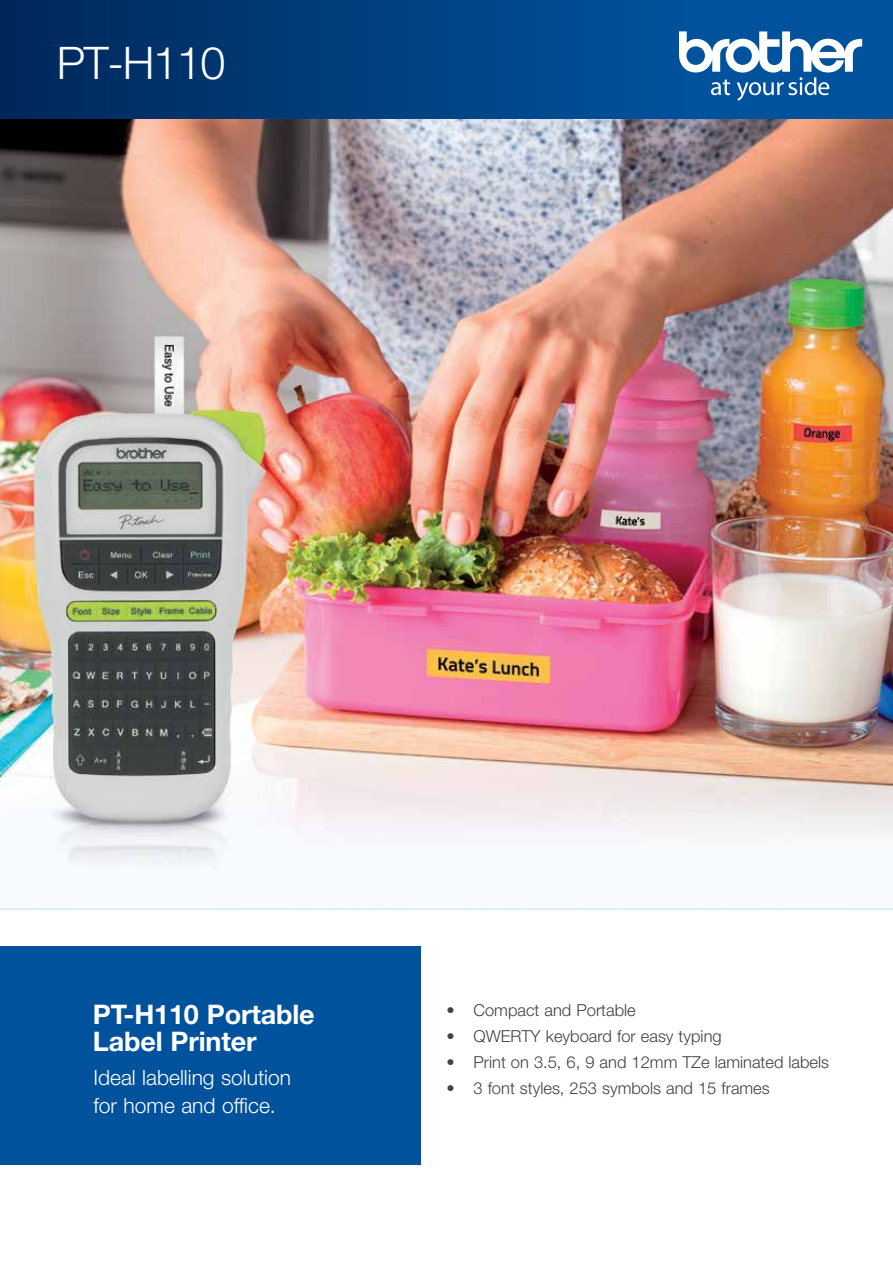
<style>
.page{position:relative;width:893px;height:1263px;background:#fff}
.page>*{position:absolute;margin:0;border:0;box-sizing:border-box;transform-origin:0 0}
.t1{font:300 45px "Helvetica Neue LT Std";letter-spacing:-.03em;color:#fff}
.t2{font:700 27px/27px "Helvetica Neue LT Std";letter-spacing:-.005em;color:#fff}
.t3{font:300 21px/28.2px "Helvetica Neue LT Std";color:#fff}
.t4{font:300 16.5px "Helvetica Neue LT Std";color:#414042}
</style>
<div class="page">
<div style="left:0;top:0;width:686px;height:123px;background:linear-gradient(to right,#00275a,#00539c)"></div>
<div style="left:685px;top:0;width:208px;height:123px;background:#00529c"></div>
<svg style="left:679px;top:31px;width:183px;height:70px"></svg>
<div style="left:0;top:947px;width:421px;height:218px;background:#00529c"></div>
<img style="left:0;top:120px;width:893px;height:786px">
<h1 class="t1" style="left:57px;top:35px;width:170px">PT-H110</h1>
<h2 class="t2" style="left:93px;top:1000px;width:223px">PT-H110 Portable<br>Label Printer</h2>
<p class="t3" style="left:93px;top:1063px;width:199px">Ideal labelling solution for home and office.</p>
<p class="t4" style="left:446px;top:1000px;width:191px">• Compact and Portable</p>
<p class="t4" style="left:446px;top:1026px;width:277px">• QWERTY keyboard for easy typing</p>
<p class="t4" style="left:446px;top:1052px;width:384px">• Print on 3.5, 6, 9 and 12mm TZe laminated labels</p>
<p class="t4" style="left:446px;top:1077px;width:325px">• 3 font styles, 253 symbols and 15 frames</p>
</div>
